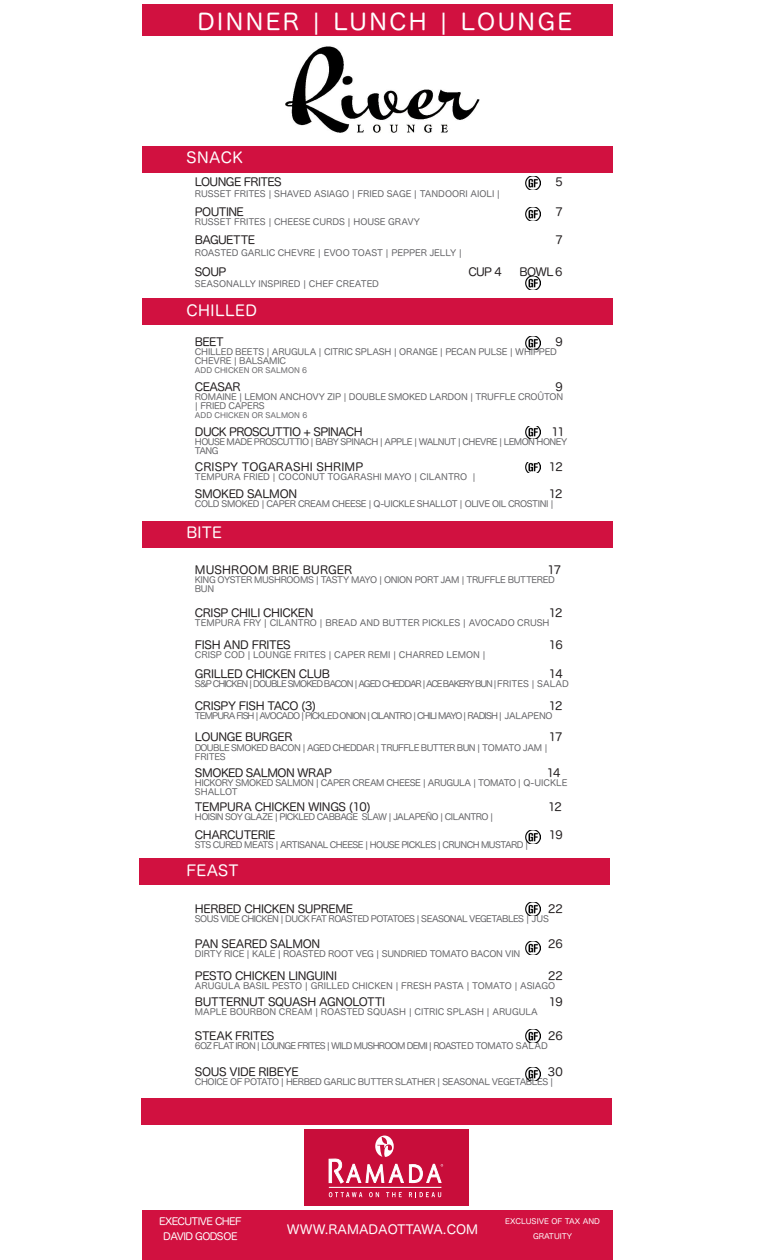
<style>
.page{position:relative;width:765px;height:1260px;background:#fff}
.page>*{position:absolute;margin:0;border:0;box-sizing:border-box;transform-origin:0 0}
.t1{font:22.5px "Hira Maru Pro W4";letter-spacing:.115em;color:#fff}
.t2{font:15px "Hira Maru Pro W4";letter-spacing:.03em;color:#fff}
.t3{font:12.5px "Hira Maru Pro W4";color:#fff}
.t4{font:11.25px "Hira Maru Pro W4";letter-spacing:-.03em;color:#231f20}
.t5{font:11.25px "Hira Maru Pro W4";letter-spacing:-.05em;color:#231f20}
.t6{font:11.25px "Hira Maru Pro W4";letter-spacing:.01em;color:#231f20}
.t7{font:10px "Hira Maru Pro W4";letter-spacing:-.06em;color:#fff}
.t8{font:8.75px/9px "Hira Maru Pro W4";letter-spacing:-.035em;color:#636366}
.t9{font:8.75px "Hira Maru Pro W4";color:#636366}
.t10{font:8.75px/9px "Hira Maru Pro W4";letter-spacing:-.06em;color:#636366}
.t11{font:8.75px "Hira Maru Pro W4";letter-spacing:-.1em;color:#636366}
.t12{font:8.75px "Hira Maru Pro W4";letter-spacing:-.005em;color:#636366}
.t13{font:8.75px "Hira Maru Pro W4";letter-spacing:-.08em;color:#636366}
.t14{font:8.75px "Hira Maru Pro W4";letter-spacing:-.065em;color:#636366}
.t15{font:7.5px "Hira Maru Pro W4";letter-spacing:.005em;color:#636366}
.t16{font:7.5px/15px "Hira Maru Pro W4";color:#fff;text-align:center}
</style>
<div class="page">
<div style="left:142px;top:1210px;width:471px;height:50px;background:#d11140"></div>
<div style="left:142px;top:4px;width:471px;height:32px;background:#d11140"></div>
<div style="left:142px;top:146px;width:471px;height:26px;background:#d11140"></div>
<div style="left:142px;top:298px;width:471px;height:27px;background:#d11140"></div>
<div style="left:142px;top:522px;width:471px;height:26px;background:#d11140"></div>
<div style="left:140px;top:859px;width:470px;height:26px;background:#d11140"></div>
<div style="left:304px;top:1129px;width:164px;height:77px;background:#c80d3a"></div>
<svg style="left:329px;top:1192px;width:33px;height:5px"></svg>
<svg style="left:369px;top:1192px;width:10px;height:5px"></svg>
<svg style="left:386px;top:1192px;width:16px;height:5px"></svg>
<svg style="left:409px;top:1192px;width:32px;height:5px"></svg>
<svg style="left:329px;top:1136px;width:114px;height:47px"></svg>
<hr style="left:329px;top:1187px;width:112px;height:1px;background:#fff">
<img style="left:526px;top:177px;width:15px;height:13px">
<img style="left:526px;top:942px;width:15px;height:12px">
<img style="left:526px;top:902px;width:15px;height:13px">
<img style="left:526px;top:831px;width:15px;height:13px">
<img style="left:526px;top:462px;width:15px;height:10px">
<img style="left:526px;top:426px;width:15px;height:13px">
<img style="left:526px;top:336px;width:15px;height:13px">
<img style="left:526px;top:277px;width:15px;height:12px">
<img style="left:526px;top:208px;width:15px;height:13px">
<img style="left:526px;top:1030px;width:15px;height:12px">
<img style="left:526px;top:1068px;width:15px;height:12px">
<img style="left:286px;top:46px;width:193px;height:87px">
<div style="left:142px;top:1098px;width:470px;height:26px;background:#d11140"></div>
<p class="t1" style="left:197px;top:2px;width:376px">DINNER | LUNCH | LOUNGE</p>
<p class="t2" style="left:186px;top:144px;width:58px">SNACK</p>
<p class="t5" style="left:195px;top:172px;width:88px">LOUNGE FRITES</p>
<p class="t4" style="left:555px;top:172px;width:9px">5</p>
<p class="t9" style="left:195px;top:186px;width:307px">RUSSET FRITES | SHAVED ASIAGO | FRIED SAGE | TANDOORI AIOLI |</p>
<p class="t5" style="left:195px;top:202px;width:50px">POUTINE</p>
<p class="t4" style="left:555px;top:202px;width:9px">7</p>
<p class="t9" style="left:195px;top:215px;width:227px">RUSSET FRITES | CHEESE CURDS | HOUSE GRAVY</p>
<p class="t5" style="left:195px;top:230px;width:62px">BAGUETTE</p>
<p class="t4" style="left:555px;top:230px;width:9px">7</p>
<p class="t12" style="left:195px;top:245px;width:269px">ROASTED GARLIC CHEVRE | EVOO TOAST | PEPPER JELLY |</p>
<p class="t4" style="left:195px;top:262px;width:33px">SOUP</p>
<p class="t4" style="left:468px;top:262px;width:35px">CUP 4</p>
<p class="t4" style="left:520px;top:262px;width:45px">BOWL 6</p>
<p class="t9" style="left:195px;top:276px;width:186px">SEASONALLY INSPIRED | CHEF CREATED</p>
<p class="t2" style="left:186px;top:297px;width:72px">CHILLED</p>
<p class="t4" style="left:195px;top:332px;width:30px">BEET</p>
<p class="t4" style="left:555px;top:332px;width:9px">9</p>
<p class="t8" style="left:195px;top:347px;width:364px">CHILLED BEETS | ARUGULA | CITRIC SPLASH | ORANGE | PECAN PULSE | WHIPPED<br>CHEVRE | BALSAMIC</p>
<p class="t15" style="left:195px;top:364px;width:114px">ADD CHICKEN OR SALMON 6</p>
<p class="t15" style="left:195px;top:408px;width:114px">ADD CHICKEN OR SALMON 6</p>
<p class="t4" style="left:195px;top:377px;width:47px">CEASAR</p>
<p class="t4" style="left:555px;top:377px;width:9px">9</p>
<p class="t8" style="left:195px;top:391px;width:370px">ROMAINE | LEMON ANCHOVY ZIP | DOUBLE SMOKED LARDON | TRUFFLE CROÛTON | FRIED CAPERS</p>
<p class="t5" style="left:195px;top:422px;width:169px">DUCK PROSCUTTIO + SPINACH</p>
<p class="t4" style="left:552px;top:422px;width:15px">11</p>
<p class="t10" style="left:195px;top:436px;width:374px">HOUSE MADE PROSCUTTIO | BABY SPINACH | APPLE | WALNUT | CHEVRE | LEMON HONEY<br>TANG</p>
<p class="t6" style="left:195px;top:457px;width:170px">CRISPY TOGARASHI SHRIMP</p>
<p class="t4" style="left:549px;top:457px;width:15px">12</p>
<p class="t9" style="left:195px;top:469px;width:282px">TEMPURA FRIED | COCONUT TOGARASHI MAYO | CILANTRO |</p>
<p class="t4" style="left:195px;top:484px;width:104px">SMOKED SALMON</p>
<p class="t4" style="left:549px;top:484px;width:15px">12</p>
<p class="t8" style="left:195px;top:498px;width:360px">COLD SMOKED | CAPER CREAM CHEESE | Q-UICKLE SHALLOT | OLIVE OIL CROSTINI |</p>
<p class="t2" style="left:186px;top:519px;width:37px">BITE</p>
<p class="t6" style="left:195px;top:560px;width:159px">MUSHROOM BRIE BURGER</p>
<p class="t4" style="left:547px;top:560px;width:15px">17</p>
<p class="t8" style="left:195px;top:575px;width:361px">KING OYSTER MUSHROOMS | TASTY MAYO | ONION PORT JAM | TRUFFLE BUTTERED<br>BUN</p>
<p class="t4" style="left:195px;top:603px;width:120px">CRISP CHILI CHICKEN</p>
<p class="t4" style="left:549px;top:603px;width:15px">12</p>
<p class="t9" style="left:195px;top:615px;width:356px">TEMPURA FRY | CILANTRO | BREAD AND BUTTER PICKLES | AVOCADO CRUSH</p>
<p class="t4" style="left:195px;top:635px;width:97px">FISH AND FRITES</p>
<p class="t4" style="left:549px;top:635px;width:15px">16</p>
<p class="t9" style="left:195px;top:648px;width:292px">CRISP COD | LOUNGE FRITES | CAPER REMI | CHARRED LEMON |</p>
<p class="t4" style="left:195px;top:664px;width:136px">GRILLED CHICKEN CLUB</p>
<p class="t4" style="left:549px;top:664px;width:15px">14</p>
<p class="t11" style="left:195px;top:676px;width:375px">S&amp;P CHICKEN | DOUBLE SMOKED BACON | AGED CHEDDAR |ACE BAKERY BUN |FRITES | SALAD</p>
<p class="t4" style="left:195px;top:696px;width:122px">CRISPY FISH TACO (3)</p>
<p class="t4" style="left:549px;top:696px;width:15px">12</p>
<p class="t11" style="left:195px;top:708px;width:359px">TEMPURA FISH | AVOCADO | PICKLED ONION | CILANTRO | CHILI MAYO | RADISH | JALAPENO</p>
<p class="t4" style="left:195px;top:727px;width:99px">LOUNGE BURGER</p>
<p class="t4" style="left:549px;top:727px;width:15px">17</p>
<p class="t10" style="left:195px;top:743px;width:354px">DOUBLE SMOKED BACON | AGED CHEDDAR | TRUFFLE BUTTER BUN | TOMATO JAM |<br>FRITES</p>
<p class="t5" style="left:195px;top:763px;width:138px">SMOKED SALMON WRAP</p>
<p class="t4" style="left:547px;top:763px;width:15px">14</p>
<p class="t8" style="left:195px;top:778px;width:374px">HICKORY SMOKED SALMON | CAPER CREAM CHEESE | ARUGULA | TOMATO | Q-UICKLE<br>SHALLOT</p>
<p class="t4" style="left:195px;top:797px;width:177px">TEMPURA CHICKEN WINGS (10)</p>
<p class="t4" style="left:548px;top:797px;width:15px">12</p>
<p class="t10" style="left:195px;top:812px;width:300px">HOISIN SOY GLAZE | PICKLED CABBAGE SLAW | JALAPEÑO | CILANTRO |</p>
<p class="t4" style="left:195px;top:825px;width:82px">CHARCUTERIE</p>
<p class="t4" style="left:549px;top:825px;width:15px">19</p>
<p class="t14" style="left:195px;top:837px;width:335px">STS CURED MEATS | ARTISANAL CHEESE | HOUSE PICKLES | CRUNCH MUSTARD |</p>
<p class="t2" style="left:186px;top:857px;width:54px">FEAST</p>
<p class="t4" style="left:195px;top:899px;width:160px">HERBED CHICKEN SUPREME</p>
<p class="t4" style="left:548px;top:899px;width:16px">22</p>
<p class="t10" style="left:195px;top:914px;width:356px">SOUS VIDE CHICKEN | DUCK FAT ROASTED POTATOES | SEASONAL VEGETABLES | JUS</p>
<p class="t4" style="left:195px;top:934px;width:127px">PAN SEARED SALMON</p>
<p class="t4" style="left:548px;top:934px;width:16px">26</p>
<p class="t8" style="left:195px;top:949px;width:327px">DIRTY RICE | KALE | ROASTED ROOT VEG | SUNDRIED TOMATO BACON VIN</p>
<p class="t4" style="left:195px;top:966px;width:144px">PESTO CHICKEN LINGUINI</p>
<p class="t4" style="left:548px;top:966px;width:16px">22</p>
<p class="t12" style="left:195px;top:978px;width:362px">ARUGULA BASIL PESTO | GRILLED CHICKEN | FRESH PASTA | TOMATO | ASIAGO</p>
<p class="t4" style="left:195px;top:992px;width:192px">BUTTERNUT SQUASH AGNOLOTTI</p>
<p class="t4" style="left:549px;top:992px;width:15px">19</p>
<p class="t9" style="left:195px;top:1004px;width:344px">MAPLE BOURBON CREAM | ROASTED SQUASH | CITRIC SPLASH | ARUGULA</p>
<p class="t4" style="left:195px;top:1026px;width:81px">STEAK FRITES</p>
<p class="t4" style="left:548px;top:1026px;width:16px">26</p>
<p class="t13" style="left:195px;top:1038px;width:355px">6OZ FLAT IRON | LOUNGE FRITES | WILD MUSHROOM DEMI | ROASTED TOMATO SALAD</p>
<p class="t4" style="left:195px;top:1062px;width:105px">SOUS VIDE RIBEYE</p>
<p class="t4" style="left:548px;top:1062px;width:16px">30</p>
<p class="t8" style="left:195px;top:1077px;width:360px">CHOICE OF POTATO | HERBED GARLIC BUTTER SLATHER | SEASONAL VEGETABLES |</p>
<p class="t7" style="left:159px;top:1213px;width:84px">EXECUTIVE CHEF</p>
<p class="t7" style="left:163px;top:1228px;width:76px">DAVID GODSOE</p>
<p class="t3" style="left:287px;top:1218px;width:193px">WWW.RAMADAOTTAWA.COM</p>
<p class="t16" style="left:505px;top:1213px;width:96px">EXCLUSIVE OF TAX AND<br>GRATUITY</p>
</div>
